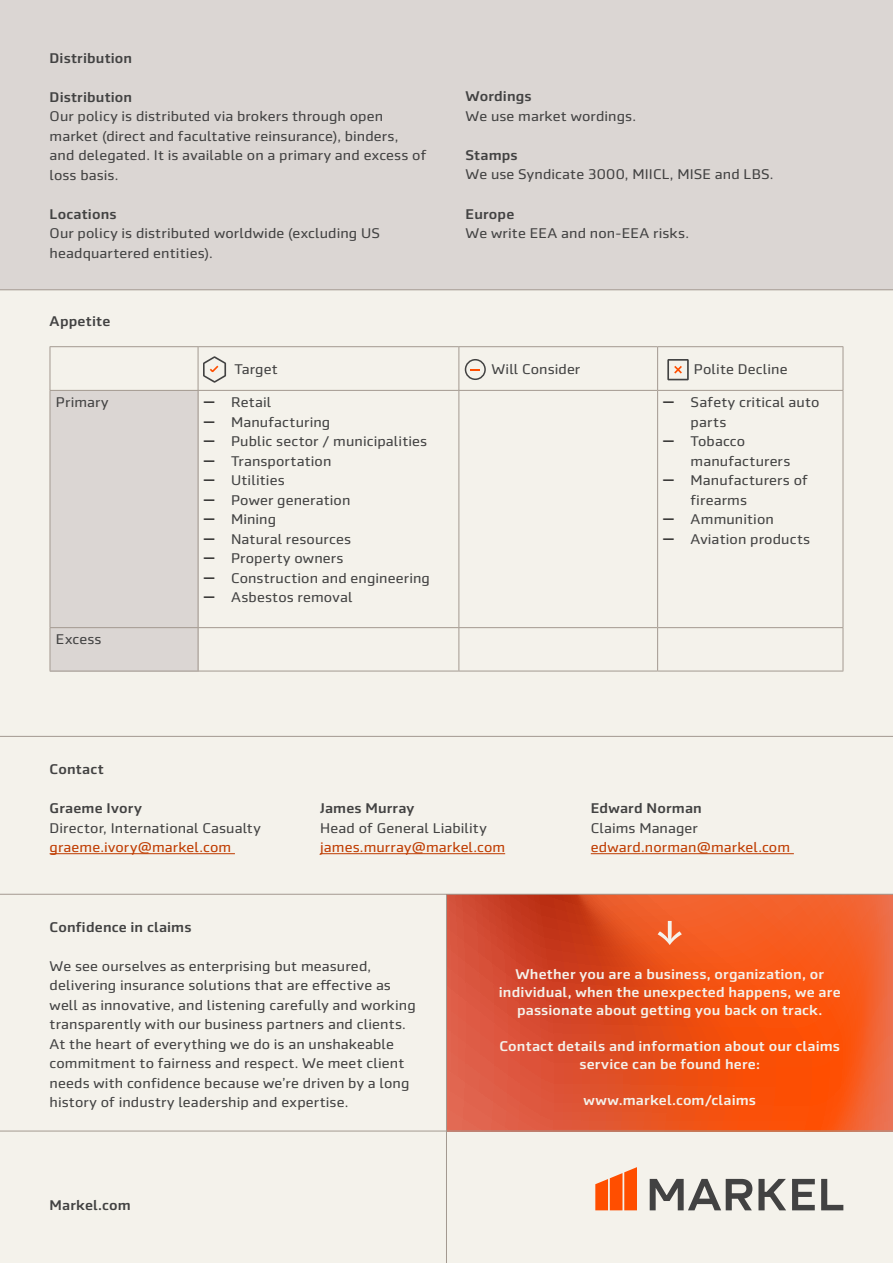
<style>
.page{position:relative;width:893px;height:1263px;background:#f4f2eb}
.page>*{position:absolute;margin:0;border:0;box-sizing:border-box;transform-origin:0 0}
.t1{font:14.25px/19.5px "Markel Sans";letter-spacing:.01em;color:#424242}
.t2{font:500 14.25px/18px "Markel Sans";letter-spacing:.01em;color:#f4f2eb;text-align:center}
.t3{font:500 14.25px "Markel Sans";letter-spacing:.01em;color:#424242}
.t4{font:14.25px "Markel Sans";letter-spacing:.01em;color:#bf3b00}
.s1{font-size:18px;color:#000}
</style>
<div class="page">
<svg style="left:650px;top:1179px;width:193px;height:31px"></svg>
<svg style="left:595px;top:1167px;width:42px;height:43px"></svg>
<svg style="left:447px;top:895px;width:446px;height:236px;background:#e75223"></svg>
<div style="left:0;top:0;width:893px;height:289px;background:#dbd6d3"></div>
<hr style="left:0;top:289px;width:893px;height:1px;background:#a39990">
<hr style="left:0;top:736px;width:893px;height:1px;background:#a39990">
<hr style="left:0;top:894px;width:893px;height:1px;background:#a39990">
<hr style="left:0;top:1131px;width:893px;height:1px;background:#a39990">
<hr style="left:446px;top:895px;width:1px;height:368px;background:#a39990">
<div style="left:50px;top:391px;width:148px;height:281px;background:#dbd6d3"></div>
<hr style="left:198px;top:347px;width:1px;height:43px;background:#a39990">
<hr style="left:458px;top:347px;width:1px;height:43px;background:#a39990">
<hr style="left:657px;top:347px;width:1px;height:43px;background:#a39990">
<hr style="left:198px;top:391px;width:1px;height:236px;background:#a39990">
<hr style="left:458px;top:391px;width:1px;height:236px;background:#a39990">
<hr style="left:657px;top:391px;width:1px;height:236px;background:#a39990">
<hr style="left:198px;top:628px;width:1px;height:43px;background:#a39990">
<hr style="left:458px;top:628px;width:1px;height:43px;background:#a39990">
<hr style="left:657px;top:628px;width:1px;height:43px;background:#a39990">
<hr style="left:50px;top:346px;width:148px;height:1px;background:#a39990">
<hr style="left:50px;top:347px;width:1px;height:43px;background:#a39990">
<hr style="left:198px;top:346px;width:261px;height:1px;background:#a39990">
<hr style="left:459px;top:346px;width:199px;height:1px;background:#a39990">
<hr style="left:658px;top:346px;width:185px;height:1px;background:#a39990">
<hr style="left:843px;top:347px;width:1px;height:43px;background:#a39990">
<hr style="left:50px;top:390px;width:148px;height:1px;background:#a39990">
<hr style="left:50px;top:391px;width:1px;height:236px;background:#a39990">
<hr style="left:198px;top:390px;width:261px;height:1px;background:#a39990">
<hr style="left:459px;top:390px;width:199px;height:1px;background:#a39990">
<hr style="left:658px;top:390px;width:185px;height:1px;background:#a39990">
<hr style="left:843px;top:391px;width:1px;height:236px;background:#a39990">
<hr style="left:50px;top:627px;width:148px;height:1px;background:#a39990">
<hr style="left:50px;top:628px;width:1px;height:43px;background:#a39990">
<hr style="left:198px;top:627px;width:261px;height:1px;background:#a39990">
<hr style="left:459px;top:627px;width:199px;height:1px;background:#a39990">
<hr style="left:658px;top:627px;width:185px;height:1px;background:#a39990">
<hr style="left:843px;top:628px;width:1px;height:43px;background:#a39990">
<hr style="left:50px;top:671px;width:148px;height:1px;background:#a39990">
<hr style="left:198px;top:671px;width:261px;height:1px;background:#a39990">
<hr style="left:459px;top:671px;width:199px;height:1px;background:#a39990">
<hr style="left:658px;top:671px;width:185px;height:1px;background:#a39990">
<svg style="left:203px;top:356px;width:23px;height:27px"></svg>
<svg style="left:667px;top:359px;width:22px;height:21px"></svg>
<hr style="left:50px;top:853px;width:185px;height:1px;background:#bf3b00">
<hr style="left:320px;top:853px;width:185px;height:1px;background:#bf3b00">
<hr style="left:591px;top:853px;width:203px;height:1px;background:#bf3b00">
<svg style="left:658px;top:921px;width:24px;height:24px"></svg>
<div style="left:465px;top:359px;width:21px;height:21px;border:2px solid #424242;border-radius:50%"></div>
<p class="t3" style="left:50px;top:50px;width:84px">Distribution</p>
<p class="t3" style="left:50px;top:89px;width:84px">Distribution</p>
<p class="t1" style="left:50px;top:106px;width:378px">Our policy is distributed via brokers through open market (direct and facultative reinsurance), binders, and delegated. It is available on a primary and excess of loss basis.</p>
<p class="t3" style="left:50px;top:206px;width:68px">Locations</p>
<p class="t1" style="left:50px;top:223px;width:332px">Our policy is distributed worldwide (excluding US headquartered entities).</p>
<p class="t3" style="left:50px;top:314px;width:62px">Appetite</p>
<p class="t3" style="left:466px;top:89px;width:68px">Wordings</p>
<p class="t1" style="left:466px;top:106px;width:172px">We use market wordings.</p>
<p class="t3" style="left:466px;top:147px;width:54px">Stamps</p>
<p class="t1" style="left:466px;top:165px;width:309px">We use Syndicate 3000, MIICL, MISE and LBS.</p>
<p class="t3" style="left:466px;top:206px;width:50px">Europe</p>
<p class="t1" style="left:466px;top:223px;width:225px">We write EEA and non-EEA risks.</p>
<p class="t1" style="left:234px;top:359px;width:45px">Target</p>
<p class="t1" style="left:491px;top:359px;width:90px">Will Consider</p>
<p class="t1" style="left:694px;top:359px;width:95px">Polite Decline</p>
<p class="t1" style="left:56px;top:393px;width:54px">Primary</p>
<p class="t1" style="left:204px;top:393px;width:69px"><span class="s1">–</span> Retail</p>
<p class="t1" style="left:204px;top:412px;width:128px"><span class="s1">–</span> Manufacturing</p>
<p class="t1" style="left:204px;top:432px;width:225px"><span class="s1">–</span> Public sector / municipalities</p>
<p class="t1" style="left:204px;top:451px;width:129px"><span class="s1">–</span> Transportation</p>
<p class="t1" style="left:204px;top:471px;width:82px"><span class="s1">–</span> Utilities</p>
<p class="t1" style="left:204px;top:490px;width:148px"><span class="s1">–</span> Power generation</p>
<p class="t1" style="left:204px;top:510px;width:74px"><span class="s1">–</span> Mining</p>
<p class="t1" style="left:204px;top:529px;width:148px"><span class="s1">–</span> Natural resources</p>
<p class="t1" style="left:204px;top:549px;width:141px"><span class="s1">–</span> Property owners</p>
<p class="t1" style="left:204px;top:568px;width:227px"><span class="s1">–</span> Construction and engineering</p>
<p class="t1" style="left:204px;top:588px;width:150px"><span class="s1">–</span> Asbestos removal</p>
<p class="t1" style="left:56px;top:630px;width:47px">Excess</p>
<p class="t3" style="left:50px;top:761px;width:56px">Contact</p>
<p class="t3" style="left:50px;top:800px;width:94px">Graeme Ivory</p>
<p class="t1" style="left:50px;top:818px;width:213px">Director, International Casualty</p>
<p class="t4" style="left:50px;top:840px;width:183px">graeme.ivory@markel.com</p>
<p class="t3" style="left:320px;top:800px;width:96px">James Murray</p>
<p class="t1" style="left:320px;top:818px;width:168px">Head of General Liability</p>
<p class="t4" style="left:320px;top:840px;width:186px">james.murray@markel.com</p>
<p class="t1" style="left:691px;top:393px;width:130px;text-indent:-27px"><span class="s1">–</span> Safety critical auto parts</p>
<p class="t1" style="left:691px;top:432px;width:101px;text-indent:-27px"><span class="s1">–</span> Tobacco manufacturers</p>
<p class="t1" style="left:691px;top:471px;width:119px;text-indent:-27px"><span class="s1">–</span> Manufacturers of firearms</p>
<p class="t1" style="left:664px;top:510px;width:112px"><span class="s1">–</span> Ammunition</p>
<p class="t1" style="left:664px;top:529px;width:148px"><span class="s1">–</span> Aviation products</p>
<p class="t3" style="left:591px;top:800px;width:113px">Edward Norman</p>
<p class="t1" style="left:591px;top:818px;width:109px">Claims Manager</p>
<p class="t4" style="left:591px;top:840px;width:201px">edward.norman@markel.com</p>
<p class="t3" style="left:50px;top:919px;width:143px">Confidence in claims</p>
<p class="t1" style="left:50px;top:956px;width:368px">We see ourselves as enterprising but measured, delivering insurance solutions that are effective as well as innovative, and listening carefully and working transparently with our business partners and clients.<br>At the heart of everything we do is an unshakeable commitment to fairness and respect. We meet client needs with confidence because we’re driven by a long history of industry leadership and expertise.</p>
<p class="t3" style="left:50px;top:1197px;width:83px">Markel.com</p>
<p class="t2" style="left:499px;top:965px;width:343px">Whether you are a business, organization, or individual, when the unexpected happens, we are passionate about getting you back on track.</p>
<p class="t2" style="left:499px;top:1037px;width:342px">Contact details and information about our claims service can be found here:</p>
<p class="t2" style="left:583px;top:1091px;width:174px">www.markel.com/claims</p>
</div>
